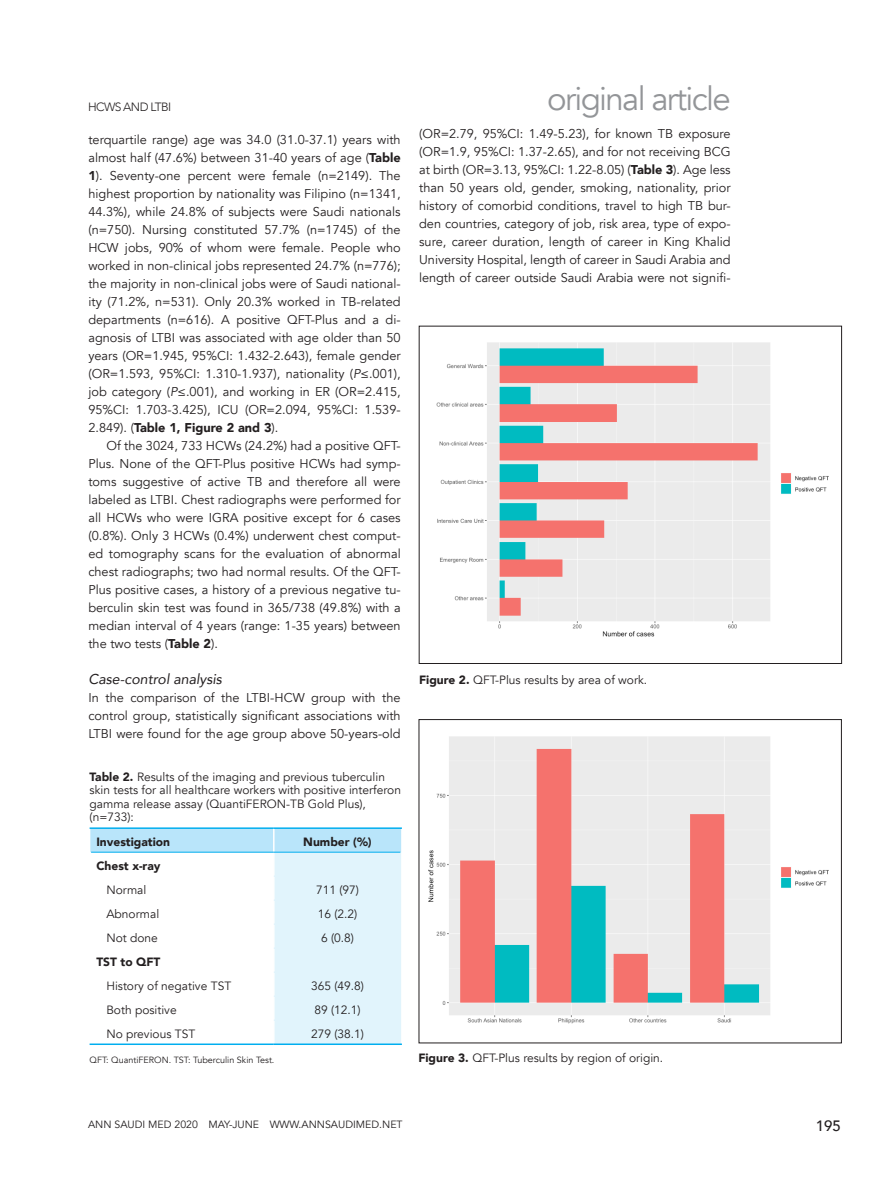
<style>
.page{position:relative;width:893px;height:1191px;background:#fff}
.page>*{position:absolute;margin:0;border:0;box-sizing:border-box;transform-origin:0 0}
.t1{font:33px "Avenir";letter-spacing:-.05em;color:#939598}
.t2{font:500 15px "Avenir";color:#231f20}
.subhead_2nd{font:italic 14.25px "Avenir";color:#231f20}
.body_after_sub{font:12.75px/18px "Avenir";color:#231f20;text-align:justify}
.body{font:12.75px/18px "Avenir";color:#231f20;text-align:justify}
.table_body_left{font:12px/13.5px "Avenir";color:#231f20}
.table_body_center{font:12px "Avenir";color:#231f20}
.table_body_left-2{font:900 12px "Avenir";color:#231f20}
.t3{font:300 12px "Avenir";letter-spacing:-.05em;color:#231f20}
.table_body_center-2{font:900 12px "Avenir";color:#231f20}
.t4{font:10.5px "Avenir";color:#231f20}
.table_footnotes_spac{font:9px "Avenir";color:#231f20}
.s1{font-weight:900}
.s2{font-style:italic}
</style>
<div class="page">
<img style="left:436px;top:342px;width:393px;height:295px">
<img style="left:428px;top:736px;width:401px;height:288px">
<div style="left:419px;top:719px;width:423px;height:324px;border:1px solid #231f20"></div>
<svg style="left:90px;top:829px;width:311px;height:214px"></svg>
<hr style="left:273px;top:852px;width:2px;height:23px;background:#fff">
<hr style="left:273px;top:877px;width:2px;height:22px;background:#fff">
<hr style="left:273px;top:901px;width:2px;height:22px;background:#fff">
<hr style="left:273px;top:925px;width:2px;height:22px;background:#fff">
<hr style="left:273px;top:949px;width:2px;height:22px;background:#fff">
<hr style="left:273px;top:973px;width:2px;height:22px;background:#fff">
<hr style="left:273px;top:997px;width:2px;height:22px;background:#fff">
<hr style="left:273px;top:1021px;width:2px;height:22px;background:#fff">
<hr style="left:90px;top:1043px;width:184px;height:2px;background:#00aeef">
<hr style="left:274px;top:1043px;width:128px;height:2px;background:#00aeef">
<hr style="left:90px;top:827px;width:184px;height:2px;background:#00aeef">
<hr style="left:274px;top:827px;width:128px;height:2px;background:#00aeef">
<hr style="left:273px;top:829px;width:2px;height:22px;background:#fff">
<hr style="left:91px;top:851px;width:183px;height:1px;background:#00aeef">
<hr style="left:274px;top:851px;width:126px;height:1px;background:#00aeef">
<p class="t3" style="left:88px;top:100px;width:85px">HCWS AND LTBI</p>
<p class="body_after_sub" style="left:88px;top:131px;width:314px">terquartile range) age was 34.0 (31.0-37.1) years with almost half (47.6%) between 31-40 years of age (<span class="s1">Table 1</span>). Seventy-one percent were female (n=2149). The highest proportion by nationality was Filipino (n=1341, 44.3%), while 24.8% of subjects were Saudi nationals (n=750). Nursing constituted 57.7% (n=1745) of the HCW jobs, 90% of whom were female. People who worked in non-clinical jobs represented 24.7% (n=776); the majority in non-clinical jobs were of Saudi national&shy;ity (71.2%, n=531). Only 20.3% worked in TB-related departments (n=616). A positive QFT-Plus and a di&shy;agnosis of LTBI was associated with age older than 50 years (OR=1.945, 95%CI: 1.432-2.643), female gender (OR=1.593, 95%CI: 1.310-1.937), nationality (<span class="s2">P</span>≤.001), job category (<span class="s2">P</span>≤.001), and working in ER (OR=2.415, 95%CI: 1.703-3.425), ICU (OR=2.094, 95%CI: 1.539- 2.849). (<span class="s1">Table 1, Figure 2 and 3</span>).</p>
<p class="body" style="left:88px;top:437px;width:314px;text-indent:18px">Of the 3024, 733 HCWs (24.2%) had a positive QFT-Plus. None of the QFT-Plus positive HCWs had symp&shy;toms suggestive of active TB and therefore all were labeled as LTBI. Chest radiographs were performed for all HCWs who were IGRA positive except for 6 cases (0.8%). Only 3 HCWs (0.4%) underwent chest comput&shy;ed tomography scans for the evaluation of abnormal chest radiographs; two had normal results. Of the QFT-Plus positive cases, a history of a previous negative tu&shy;berculin skin test was found in 365/738 (49.8%) with a median interval of 4 years (range: 1-35 years) between the two tests (<span class="s1">Table 2</span>).</p>
<p class="subhead_2nd" style="left:88px;top:670px;width:135px">Case-control analysis</p>
<p class="body_after_sub" style="left:88px;top:689px;width:314px">In the comparison of the LTBI-HCW group with the control group, statistically significant associations with LTBI were found for the age group above 50-years-old</p>
<p class="table_body_left" style="left:90px;top:770px;width:313px"><span class="s1">Table 2.</span> Results of the imaging and previous tuberculin skin tests for all healthcare workers with positive interferon gamma release assay (QuantiFERON-TB Gold Plus), (n=733):</p>
<p class="table_body_left-2" style="left:96px;top:831px;width:75px">Investigation</p>
<p class="table_body_center-2" style="left:303px;top:831px;width:70px">Number (%)</p>
<p class="table_body_left-2" style="left:96px;top:855px;width:66px">Chest x-ray</p>
<p class="table_body_left" style="left:106px;top:883px;width:41px">Normal</p>
<p class="table_body_center" style="left:316px;top:883px;width:44px">711 (97)</p>
<p class="table_body_left" style="left:106px;top:907px;width:54px">Abnormal</p>
<p class="table_body_center" style="left:318px;top:907px;width:41px">16 (2.2)</p>
<p class="table_body_left" style="left:106px;top:931px;width:53px">Not done</p>
<p class="table_body_center" style="left:321px;top:931px;width:34px">6 (0.8)</p>
<p class="table_body_left-2" style="left:96px;top:951px;width:66px">TST to QFT</p>
<p class="table_body_left" style="left:106px;top:979px;width:126px">History of negative TST</p>
<p class="table_body_center" style="left:311px;top:979px;width:54px">365 (49.8)</p>
<p class="table_body_left" style="left:106px;top:1003px;width:72px">Both positive</p>
<p class="table_body_center" style="left:314px;top:1003px;width:48px">89 (12.1)</p>
<p class="table_body_left" style="left:106px;top:1027px;width:90px">No previous TST</p>
<p class="table_body_center" style="left:311px;top:1027px;width:54px">279 (38.1)</p>
<p class="table_footnotes_spac" style="left:90px;top:1054px;width:186px">QFT: QuantiFERON. TST: Tuberculin Skin Test.</p>
<h1 class="t1" style="left:547px;top:78px;width:185px">original article</h1>
<p class="body_after_sub" style="left:419px;top:125px;width:313px">(OR=2.79, 95%CI: 1.49-5.23), for known TB exposure (OR=1.9, 95%CI: 1.37-2.65), and for not receiving BCG at birth (OR=3.13, 95%CI: 1.22-8.05) (<span class="s1">Table 3</span>). Age less than 50 years old, gender, smoking, nationality, prior history of comorbid conditions, travel to high TB bur&shy;den countries, category of job, risk area, type of expo&shy;sure, career duration, length of career in King Khalid University Hospital, length of career in Saudi Arabia and length of career outside Saudi Arabia were not signifi-</p>
<p class="table_body_left" style="left:419px;top:673px;width:230px"><span class="s1">Figure 2.</span> QFT-Plus results by area of work.</p>
<p class="table_body_left" style="left:418px;top:1051px;width:246px"><span class="s1">Figure 3.</span> QFT-Plus results by region of origin.</p>
<p class="t4" style="left:88px;top:1118px;width:316px">ANN SAUDI MED 2020 MAY-JUNE WWW.ANNSAUDIMED.NET</p>
<p class="t2" style="left:816px;top:1112px;width:27px">195</p>
</div>
